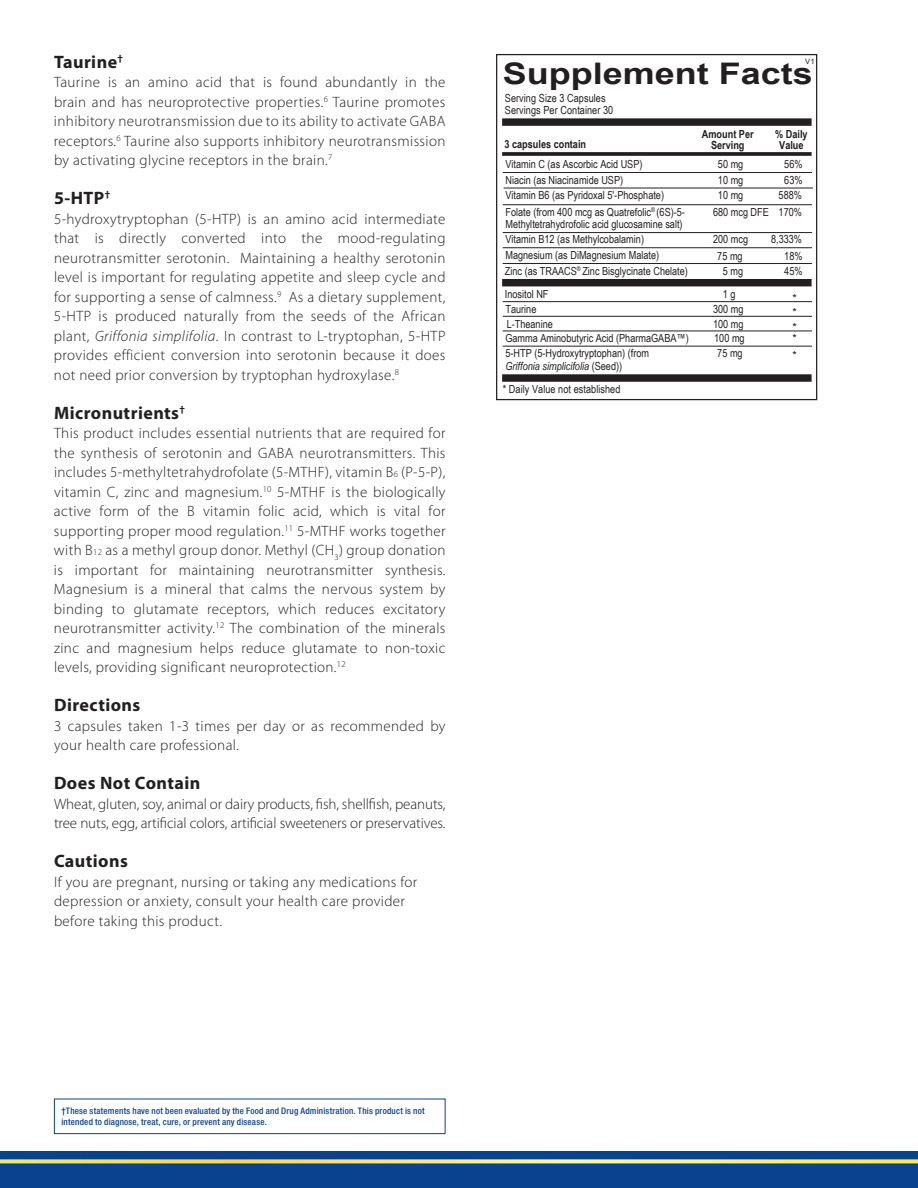
<style>
.page{position:relative;width:918px;height:1188px;background:#fff}
.page>*{position:absolute;margin:0;border:0;box-sizing:border-box;transform-origin:0 0}
.t1{font:700 29.7px "Arial";color:#231f20;scale:1.21 1}
.t2{font:700 18px "Myriad Pro";letter-spacing:.025em;color:#231f20}
.t3{font:300 15px/19.5px "Myriad Pro";letter-spacing:.025em;color:#231f20;text-align:justify}
.t4{font:300 15px/19.5px "Myriad Pro";letter-spacing:-.005em;color:#231f20}
.t5{font:11.1px/12.5px "Arial Narrow";color:#231f20}
.t6{font:700 11.1px/11.1px "Arial Narrow";color:#231f20;text-align:center}
.t7{font:11.1px/14.7px "Arial";color:#231f20;text-align:justify}
.t8{font:500 condensed 9px/10.8px "Helvetica Neue LT Std";letter-spacing:.02em;color:#09428e}
.t9{font:7.5px "Arial";color:#231f20}
.s1{font-style:italic}
.s2{font-size:8.7px}
</style>
<div class="page">
<div style="left:0;top:1152px;width:918px;height:36px;background:#09428e"></div>
<svg style="left:0;top:1159px;width:918px;height:4px;background:#e6d874"></svg>
<div style="left:54px;top:1099px;width:392px;height:35px;border:1px solid #09428e"></div>
<div style="left:496px;top:54px;width:321px;height:346px;border:1px solid #231f20"></div>
<hr style="left:503px;top:172px;width:309px;height:1px;background:#231f20">
<hr style="left:503px;top:301px;width:309px;height:1px;background:#231f20">
<hr style="left:503px;top:316px;width:309px;height:1px;background:#231f20">
<hr style="left:503px;top:331px;width:309px;height:1px;background:#231f20">
<hr style="left:503px;top:346px;width:309px;height:1px;background:#231f20">
<hr style="left:504px;top:188px;width:309px;height:1px;background:#231f20">
<hr style="left:503px;top:204px;width:309px;height:1px;background:#231f20">
<hr style="left:503px;top:232px;width:309px;height:1px;background:#231f20">
<hr style="left:503px;top:247px;width:309px;height:1px;background:#231f20">
<hr style="left:503px;top:263px;width:309px;height:1px;background:#231f20">
<div style="left:502px;top:118px;width:310px;height:8px;background:#231f20"></div>
<div style="left:502px;top:279px;width:310px;height:7px;background:#231f20"></div>
<div style="left:502px;top:374px;width:310px;height:8px;background:#231f20"></div>
<svg style="left:502px;top:152px;width:310px;height:4px"></svg>
<p class="t2" style="left:54px;top:50px;width:71px">Taurine<sup>†</sup></p>
<p class="t3" style="left:54px;top:72px;width:393px">Taurine is an amino acid that is found abundantly in the brain and has neuroprotective properties.<sup>6</sup> Taurine promotes inhibitory neurotransmission due to its ability to activate GABA receptors.<sup>6</sup> Taurine also supports inhibitory neurotransmission by activating glycine receptors in the brain.<sup>7</sup></p>
<p class="t2" style="left:54px;top:186px;width:58px">5-HTP<sup>†</sup></p>
<p class="t3" style="left:54px;top:209px;width:393px">5-hydroxytryptophan (5-HTP) is an amino acid intermediate that is directly converted into the mood-regulating neurotransmitter serotonin. Maintaining a healthy serotonin level is important for regulating appetite and sleep cycle and for supporting a sense of calmness.<sup>9</sup> As a dietary supplement, 5-HTP is produced naturally from the seeds of the African plant, <span class="s1">Griffonia simplifolia</span>. In contrast to L-tryptophan, 5-HTP provides efficient conversion into serotonin because it does not need prior conversion by tryptophan hydroxylase.<sup>8</sup></p>
<p class="t2" style="left:54px;top:401px;width:133px">Micronutrients<sup>†</sup></p>
<p class="t3" style="left:54px;top:423px;width:393px">This product includes essential nutrients that are required for the synthesis of serotonin and GABA neurotransmitters. This includes 5-methyltetrahydrofolate (5-MTHF), vitamin B<span class="s2">6</span> (P-5-P), vitamin C, zinc and magnesium.<sup>10</sup> 5-MTHF is the biologically active form of the B vitamin folic acid, which is vital for supporting proper mood regulation.<sup>11</sup> 5-MTHF works together with B<span class="s2">12</span> as a methyl group donor. Methyl (CH<sub>3</sub>) group donation is important for maintaining neurotransmitter synthesis.<br>Magnesium is a mineral that calms the nervous system by binding to glutamate receptors, which reduces excitatory neurotransmitter activity.<sup>12</sup> The combination of the minerals zinc and magnesium helps reduce glutamate to non-toxic levels, providing significant neuroprotection.<sup>12</sup></p>
<p class="t2" style="left:54px;top:693px;width:88px">Directions</p>
<p class="t3" style="left:54px;top:716px;width:393px">3 capsules taken 1-3 times per day or as recommended by your health care professional.</p>
<p class="t2" style="left:54px;top:771px;width:148px">Does Not Contain</p>
<p class="t4" style="left:54px;top:794px;width:393px">Wheat, gluten, soy, animal or dairy products, fish, shellfish, peanuts, tree nuts, egg, artificial colors, artificial sweeteners or preservatives.</p>
<p class="t2" style="left:54px;top:849px;width:75px">Cautions</p>
<p class="t3" style="left:54px;top:872px;width:365px;text-align:left">If you are pregnant, nursing or taking any medications for depression or anxiety, consult your health care provider before taking this product.</p>
<p class="t9" style="left:805px;top:57px;width:11px">V1</p>
<h1 class="t1" style="left:503px;top:53px;width:258px">Supplement Facts</h1>
<p class="t5" style="left:505px;top:91px;width:110px">Serving Size 3 Capsules<br>Servings Per Container 30</p>
<p class="t6" style="left:504px;top:138px;width:83px">3 capsules contain</p>
<p class="t6" style="left:775px;top:128px;width:34px">% Daily<br>Value</p>
<p class="t5" style="left:505px;top:157px;width:139px">Vitamin C (as Ascorbic Acid USP)</p>
<p class="t6" style="left:702px;top:128px;width:53px">Amount Per<br>Serving</p>
<p class="t5" style="left:784px;top:157px;width:20px">56%</p>
<p class="t5" style="left:718px;top:157px;width:27px">50 mg</p>
<p class="t5" style="left:505px;top:173px;width:119px">Niacin (as Niacinamide USP)</p>
<p class="t5" style="left:718px;top:173px;width:27px">10 mg</p>
<p class="t5" style="left:505px;top:189px;width:160px">Vitamin B6 (as Pyridoxal 5'-Phosphate)</p>
<p class="t5" style="left:718px;top:188px;width:27px">10 mg</p>
<p class="t5" style="left:505px;top:206px;width:181px">Folate (from 400 mcg as Quatrefolic<sup>®</sup> (6S)-5-<br>Methyltetrahydrofolic acid glucosamine salt)</p>
<p class="t5" style="left:713px;top:205px;width:57px">680 mcg DFE</p>
<p class="t5" style="left:505px;top:233px;width:140px">Vitamin B12 (as Methylcobalamin)</p>
<p class="t5" style="left:713px;top:233px;width:37px">200 mcg</p>
<p class="t5" style="left:505px;top:249px;width:155px">Magnesium (as DiMagnesium Malate)</p>
<p class="t5" style="left:717px;top:249px;width:27px">75 mg</p>
<p class="t5" style="left:505px;top:264px;width:185px">Zinc (as TRAACS<sup>®</sup> Zinc Bisglycinate Chelate)</p>
<p class="t5" style="left:723px;top:264px;width:22px">5 mg</p>
<p class="t5" style="left:779px;top:172px;width:25px;line-height:15.5px;text-align:center">63%<br>588%</p>
<p class="t5" style="left:779px;top:206px;width:25px">170%</p>
<p class="t5" style="left:771px;top:231px;width:33px;line-height:16.4px;text-align:right">8,333%<br>18%</p>
<p class="t5" style="left:784px;top:264px;width:20px">45%</p>
<p class="t5" style="left:505px;top:287px;width:45px">Inositol NF</p>
<p class="t5" style="left:723px;top:287px;width:14px">1 g</p>
<p class="t5" style="left:505px;top:302px;width:32px">Taurine</p>
<p class="t5" style="left:713px;top:302px;width:32px">300 mg</p>
<p class="t5" style="left:507px;top:317px;width:48px">L-Theanine</p>
<p class="t5" style="left:713px;top:317px;width:32px">100 mg</p>
<p class="t5" style="left:505px;top:332px;width:185px">Gamma Aminobutyric Acid (PharmaGABA™)</p>
<p class="t5" style="left:714px;top:332px;width:32px">100 mg</p>
<p class="t5" style="left:505px;top:347px;width:145px">5-HTP (5-Hydroxytryptophan) (from<br><span class="s1">Griffonia simplicifolia</span> (Seed))</p>
<p class="t5" style="left:717px;top:346px;width:27px">75 mg</p>
<p class="t5" style="left:503px;top:383px;width:119px">* Daily Value not established</p>
<p class="t7" style="left:792px;top:291px;width:6px">* * *</p>
<p class="t7" style="left:792px;top:330px;width:6px;line-height:16.6px">* *</p>
<p class="t8" style="left:62px;top:1105px;width:365px">†These statements have not been evaluated by the Food and Drug Administration. This product is not intended to diagnose, treat, cure, or prevent any disease.</p>
</div>
